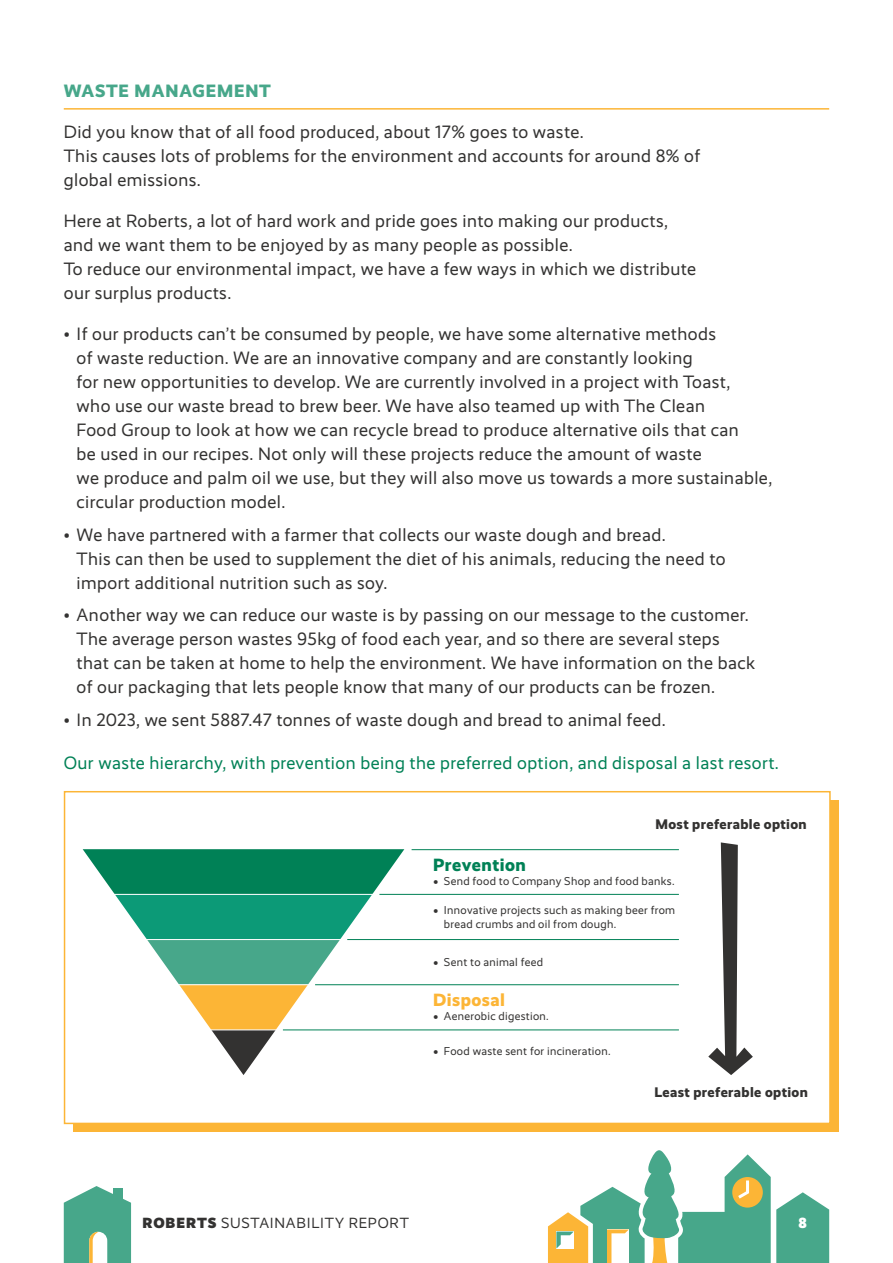
<style>
.page{position:relative;width:893px;height:1263px;background:#fff}
.page>*{position:absolute;margin:0;border:0;box-sizing:border-box;transform-origin:0 0}
.t1{font:18px/24px "Realist";letter-spacing:.025em;color:#333231}
.t2{font:18px "Realist";letter-spacing:.025em;color:#008156}
.t3{font:800 18px "Realist";letter-spacing:.05em;color:#47a78a}
.t4{font:800 17.85px "Realist";letter-spacing:.025em;color:#008156}
.t5{font:800 17.85px "Realist";letter-spacing:.025em;color:#fcb536}
.t6{font:14.85px "Realist";letter-spacing:.05em;color:#333231}
.t7{font:900 14.85px "Realist";color:#fff}
.t8{font:800 14.1px "Realist";letter-spacing:.025em;color:#333231}
.t9{font:11.55px/14px "Realist";letter-spacing:.025em;color:#333231}
.s1{font-size:10.2px}
.s2{font-weight:900}
</style>
<div class="page">
<svg style="left:548px;top:1150px;width:281px;height:113px"></svg>
<svg style="left:64px;top:1186px;width:67px;height:77px"></svg>
<hr style="left:64px;top:108px;width:765px;height:2px;background:#fcb536">
<div style="left:73px;top:800px;width:765px;height:332px;background:#fcb536"></div>
<div style="left:68px;top:792px;width:759px;height:331px;background:#fff"></div>
<svg style="left:83px;top:849px;width:321px;height:226px"></svg>
<hr style="left:108px;top:894px;width:477px;height:1px;background:#fff">
<hr style="left:379px;top:894px;width:300px;height:1px;background:#008156">
<hr style="left:412px;top:849px;width:267px;height:1px;background:#008156">
<hr style="left:108px;top:939px;width:477px;height:1px;background:#fff">
<hr style="left:108px;top:984px;width:477px;height:1px;background:#fff">
<hr style="left:108px;top:1029px;width:477px;height:1px;background:#fff">
<hr style="left:347px;top:939px;width:332px;height:1px;background:#008156">
<hr style="left:315px;top:984px;width:364px;height:1px;background:#008156">
<hr style="left:283px;top:1029px;width:396px;height:1px;background:#008156">
<svg style="left:708px;top:842px;width:45px;height:233px"></svg>
<div style="left:64px;top:791px;width:767px;height:333px;border:2px solid #fcb536"></div>
<p class="t3" style="left:64px;top:81px;width:209px">WASTE MANAGEMENT</p>
<p class="t1" style="left:64px;top:120px;width:638px">Did you know that of all food produced, about 17% goes to waste.<br>This causes lots of problems for the environment and accounts for around 8% of global emissions.</p>
<p class="t1" style="left:64px;top:209px;width:634px">Here at Roberts, a lot of hard work and pride goes into making our products, and we want them to be enjoyed by as many people as possible.<br>To reduce our environmental impact, we have a few ways in which we distribute our surplus products.</p>
<p class="t1" style="left:77px;top:322px;width:697px;text-indent:-13px">• If our products can’t be consumed by people, we have some alternative methods<br>of waste reduction. We are an innovative company and are constantly looking<br>for new opportunities to develop. We are currently involved in a project with Toast,<br>who use our waste bread to brew beer. We have also teamed up with The Clean<br>Food Group to look at how we can recycle bread to produce alternative oils that can<br>be used in our recipes. Not only will these projects reduce the amount of waste<br>we produce and palm oil we use, but they will also move us towards a more sustainable, circular production model.</p>
<p class="t1" style="left:77px;top:523px;width:650px;text-indent:-13px">• We have partnered with a farmer that collects our waste dough and bread.<br>This can then be used to supplement the diet of his animals, reducing the need to import additional nutrition such as soy.</p>
<p class="t1" style="left:77px;top:603px;width:680px;text-indent:-13px">• Another way we can reduce our waste is by passing on our message to the customer.<br>The average person wastes 95kg of food each year, and so there are several steps that can be taken at home to help the environment. We have information on the back of our packaging that lets people know that many of our products can be frozen.</p>
<p class="t1" style="left:64px;top:708px;width:603px">• In 2023, we sent 5887.47 tonnes of waste dough and bread to animal feed.</p>
<p class="t2" style="left:64px;top:753px;width:717px">Our waste hierarchy, with prevention being the preferred option, and disposal a last resort.</p>
<p class="t8" style="left:655px;top:815px;width:153px">Most preferable option</p>
<p class="t4" style="left:433px;top:855px;width:94px">Prevention</p>
<p class="t9" style="left:433px;top:874px;width:243px"><span class="s1">●</span> Send food to Company Shop and food banks.</p>
<p class="t9" style="left:444px;top:903px;width:233px;text-indent:-11px"><span class="s1">●</span> Innovative projects such as making beer from bread crumbs and oil from dough.</p>
<p class="t9" style="left:433px;top:955px;width:112px"><span class="s1">●</span> Sent to animal feed</p>
<p class="t5" style="left:433px;top:989px;width:73px">Disposal</p>
<p class="t9" style="left:433px;top:1009px;width:117px"><span class="s1">●</span> Aenerobic digestion.</p>
<p class="t9" style="left:433px;top:1044px;width:179px"><span class="s1">●</span> Food waste sent for incineration.</p>
<p class="t8" style="left:654px;top:1084px;width:155px">Least preferable option</p>
<p class="t6" style="left:143px;top:1214px;width:268px"><span class="s2">ROBERTS</span> SUSTAINABILITY REPORT</p>
<p class="t7" style="left:799px;top:1214px;width:10px">8</p>
</div>
